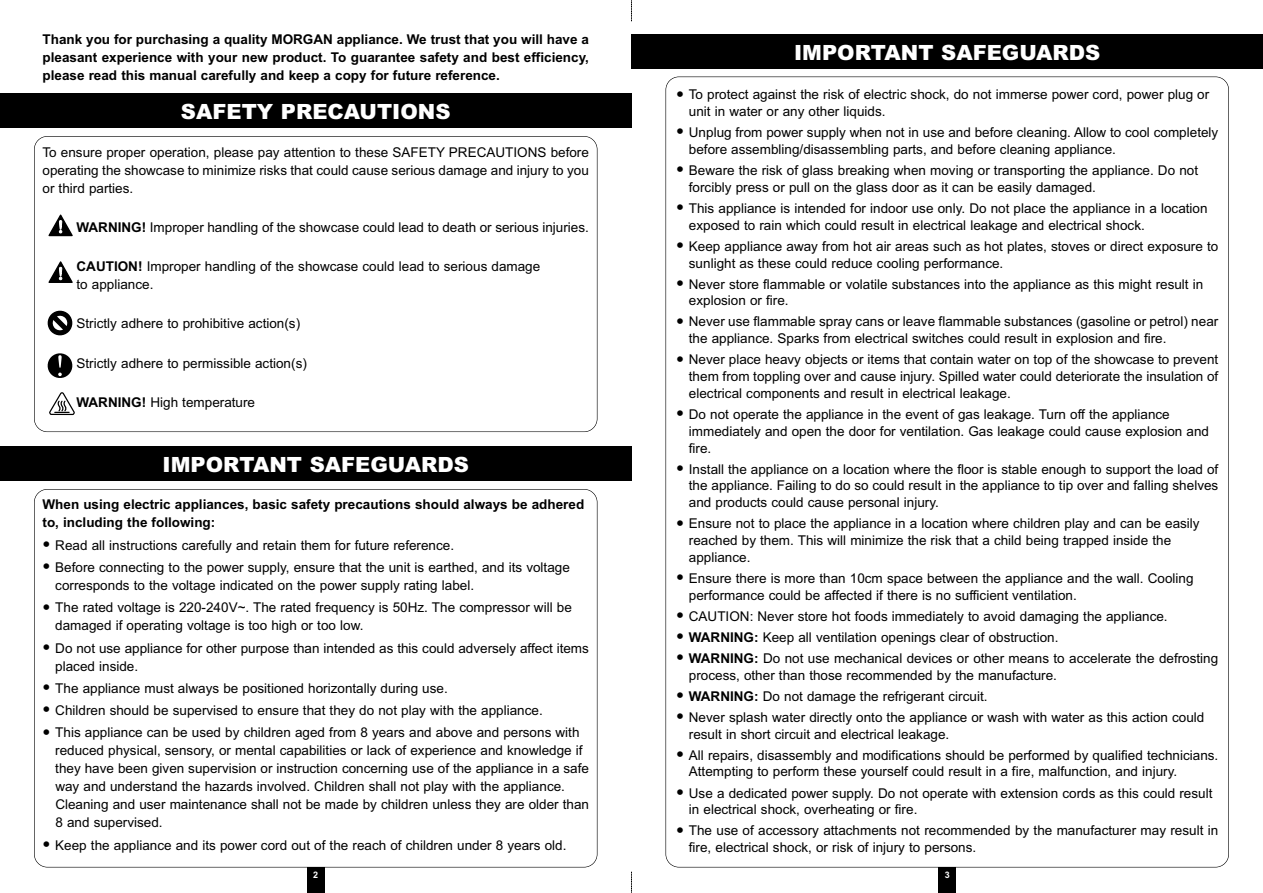
<style>
.page{position:relative;width:1263px;height:893px;background:#fff}
.page>*{position:absolute;margin:0;border:0;box-sizing:border-box;transform-origin:0 0}
.t1{font:900 21px "Arial";color:#fff}
.t2{font:13.5px/16.8px "Arial";color:#000}
.t3{font:700 13.5px/18px "Arial";color:#000}
.t4{font:700 9px "Arial";color:#fff}
.s1{font-weight:700}
.s2{font-size:22.5px}
</style>
<div class="page">
<svg style="left:631px;top:0;width:1px;height:21px"></svg>
<svg style="left:631px;top:872px;width:1px;height:21px"></svg>
<div style="left:939px;top:867px;width:17px;height:26px;background:#000"></div>
<div style="left:631px;top:34px;width:632px;height:34px;background:#000"></div>
<div style="left:307px;top:867px;width:17px;height:26px;background:#000"></div>
<svg style="left:48px;top:214px;width:25px;height:23px"></svg>
<svg style="left:48px;top:261px;width:25px;height:22px"></svg>
<svg style="left:49px;top:392px;width:26px;height:23px"></svg>
<svg style="left:47px;top:310px;width:25px;height:26px"></svg>
<svg style="left:47px;top:353px;width:25px;height:25px"></svg>
<div style="left:0;top:94px;width:631px;height:34px;background:#000"></div>
<div style="left:0;top:446px;width:631px;height:34px;background:#000"></div>
<p class="t3" style="left:43px;top:30px;width:548px;text-align:justify">Thank you for purchasing a quality MORGAN appliance. We trust that you will have a pleasant experience with your new product. To guarantee safety and best efficiency, please read this manual carefully and keep a copy for future reference.</p>
<h1 class="t1" style="left:181px;top:100px;width:271px">SAFETY PRECAUTIONS</h1>
<p class="t2" style="left:43px;top:143px;width:548px;line-height:18px;text-align:justify">To ensure proper operation, please pay attention to these SAFETY PRECAUTIONS before operating the showcase to minimize risks that could cause serious damage and injury to you or third parties.</p>
<p class="t2" style="left:77px;top:219px;width:514px"><span class="s1">WARNING!</span> Improper handling of the showcase could lead to death or serious injuries.</p>
<p class="t2" style="left:77px;top:257px;width:465px;line-height:18px"><span class="s1">CAUTION!</span> Improper handling of the showcase could lead to serious damage to appliance.</p>
<p class="t2" style="left:77px;top:315px;width:225px">Strictly adhere to prohibitive action(s)</p>
<p class="t2" style="left:77px;top:355px;width:232px">Strictly adhere to permissible action(s)</p>
<p class="t2" style="left:77px;top:394px;width:180px"><span class="s1">WARNING!</span> High temperature</p>
<h1 class="t1" style="left:163px;top:453px;width:308px">IMPORTANT SAFEGUARDS</h1>
<p class="t3" style="left:43px;top:496px;width:543px">When using electric appliances, basic safety precautions should always be adhered to, including the following:</p>
<p class="t2" style="left:43px;top:537px;width:413px"><span class="s2">•</span> Read all instructions carefully and retain them for future reference.</p>
<p class="t2" style="left:55px;top:558px;width:516px;line-height:18px;text-indent:-13px"><span class="s2">•</span> Before connecting to the power supply, ensure that the unit is earthed, and its voltage corresponds to the voltage indicated on the power supply rating label.</p>
<p class="t2" style="left:55px;top:599px;width:518px;line-height:18px;text-indent:-13px"><span class="s2">•</span> The rated voltage is 220-240V~. The rated frequency is 50Hz. The compressor will be damaged if operating voltage is too high or too low.</p>
<p class="t2" style="left:55px;top:639px;width:535px;line-height:18px;text-indent:-13px"><span class="s2">•</span> Do not use appliance for other purpose than intended as this could adversely affect items placed inside.</p>
<p class="t2" style="left:43px;top:680px;width:407px"><span class="s2">•</span> The appliance must always be positioned horizontally during use.</p>
<p class="t2" style="left:43px;top:702px;width:502px"><span class="s2">•</span> Children should be supervised to ensure that they do not play with the appliance.</p>
<p class="t2" style="left:55px;top:724px;width:535px;line-height:18px;text-indent:-13px"><span class="s2">•</span> This appliance can be used by children aged from 8 years and above and persons with reduced physical, sensory, or mental capabilities or lack of experience and knowledge if they have been given supervision or instruction concerning use of the appliance in a safe way and understand the hazards involved. Children shall not play with the appliance.<br>Cleaning and user maintenance shall not be made by children unless they are older than 8 and supervised.</p>
<p class="t2" style="left:43px;top:836px;width:525px"><span class="s2">•</span> Keep the appliance and its power cord out of the reach of children under 8 years old.</p>
<p class="t4" style="left:313px;top:870px;width:7px">2</p>
<h1 class="t1" style="left:794px;top:40px;width:308px">IMPORTANT SAFEGUARDS</h1>
<p class="t2" style="left:689px;top:86px;width:522px;text-indent:-13px"><span class="s2">•</span> To protect against the risk of electric shock, do not immerse power cord, power plug or unit in water or any other liquids.</p>
<p class="t2" style="left:689px;top:124px;width:531px;text-indent:-13px"><span class="s2">•</span> Unplug from power supply when not in use and before cleaning. Allow to cool completely before assembling/disassembling parts, and before cleaning appliance.</p>
<p class="t2" style="left:689px;top:162px;width:511px;text-indent:-13px"><span class="s2">•</span> Beware the risk of glass breaking when moving or transporting the appliance. Do not forcibly press or pull on the glass door as it can be easily damaged.</p>
<p class="t2" style="left:689px;top:200px;width:520px;text-indent:-13px"><span class="s2">•</span> This appliance is intended for indoor use only. Do not place the appliance in a location exposed to rain which could result in electrical leakage and electrical shock.</p>
<p class="t2" style="left:689px;top:238px;width:531px;text-indent:-13px"><span class="s2">•</span> Keep appliance away from hot air areas such as hot plates, stoves or direct exposure to sunlight as these could reduce cooling performance.</p>
<p class="t2" style="left:689px;top:275px;width:516px;text-indent:-13px"><span class="s2">•</span> Never store flammable or volatile substances into the appliance as this might result in explosion or fire.</p>
<p class="t2" style="left:689px;top:313px;width:531px;text-indent:-13px"><span class="s2">•</span> Never use flammable spray cans or leave flammable substances (gasoline or petrol) near the appliance. Sparks from electrical switches could result in explosion and fire.</p>
<p class="t2" style="left:689px;top:351px;width:531px;text-align:justify;text-indent:-13px"><span class="s2">•</span> Never place heavy objects or items that contain water on top of the showcase to prevent them from toppling over and cause injury. Spilled water could deteriorate the insulation of electrical components and result in electrical leakage.</p>
<p class="t2" style="left:689px;top:406px;width:522px;text-indent:-13px"><span class="s2">•</span> Do not operate the appliance in the event of gas leakage. Turn off the appliance immediately and open the door for ventilation. Gas leakage could cause explosion and fire.</p>
<p class="t2" style="left:689px;top:461px;width:531px;text-align:justify;text-indent:-13px"><span class="s2">•</span> Install the appliance on a location where the floor is stable enough to support the load of the appliance. Failing to do so could result in the appliance to tip over and falling shelves and products could cause personal injury.</p>
<p class="t2" style="left:689px;top:515px;width:512px;text-indent:-13px"><span class="s2">•</span> Ensure not to place the appliance in a location where children play and can be easily reached by them. This will minimize the risk that a child being trapped inside the appliance.</p>
<p class="t2" style="left:689px;top:570px;width:506px;text-indent:-13px"><span class="s2">•</span> Ensure there is more than 10cm space between the appliance and the wall. Cooling performance could be affected if there is no sufficient ventilation.</p>
<p class="t2" style="left:676px;top:608px;width:493px"><span class="s2">•</span> CAUTION: Never store hot foods immediately to avoid damaging the appliance.</p>
<p class="t2" style="left:676px;top:629px;width:384px"><span class="s2">•</span> <span class="s1">WARNING:</span> Keep all ventilation openings clear of obstruction.</p>
<p class="t2" style="left:689px;top:650px;width:531px;text-indent:-13px"><span class="s2">•</span> <span class="s1">WARNING:</span> Do not use mechanical devices or other means to accelerate the defrosting process, other than those recommended by the manufacture.</p>
<p class="t2" style="left:676px;top:688px;width:313px"><span class="s2">•</span> <span class="s1">WARNING:</span> Do not damage the refrigerant circuit.</p>
<p class="t2" style="left:689px;top:709px;width:517px;text-indent:-13px"><span class="s2">•</span> Never splash water directly onto the appliance or wash with water as this action could result in short circuit and electrical leakage.</p>
<p class="t2" style="left:689px;top:747px;width:531px;text-indent:-13px"><span class="s2">•</span> All repairs, disassembly and modifications should be performed by qualified technicians.<br>Attempting to perform these yourself could result in a fire, malfunction, and injury.</p>
<p class="t2" style="left:689px;top:784px;width:525px;text-indent:-13px"><span class="s2">•</span> Use a dedicated power supply. Do not operate with extension cords as this could result in electrical shock, overheating or fire.</p>
<p class="t2" style="left:689px;top:822px;width:531px;text-indent:-13px"><span class="s2">•</span> The use of accessory attachments not recommended by the manufacturer may result in fire, electrical shock, or risk of injury to persons.</p>
<p class="t4" style="left:945px;top:870px;width:7px">3</p>
</div>
